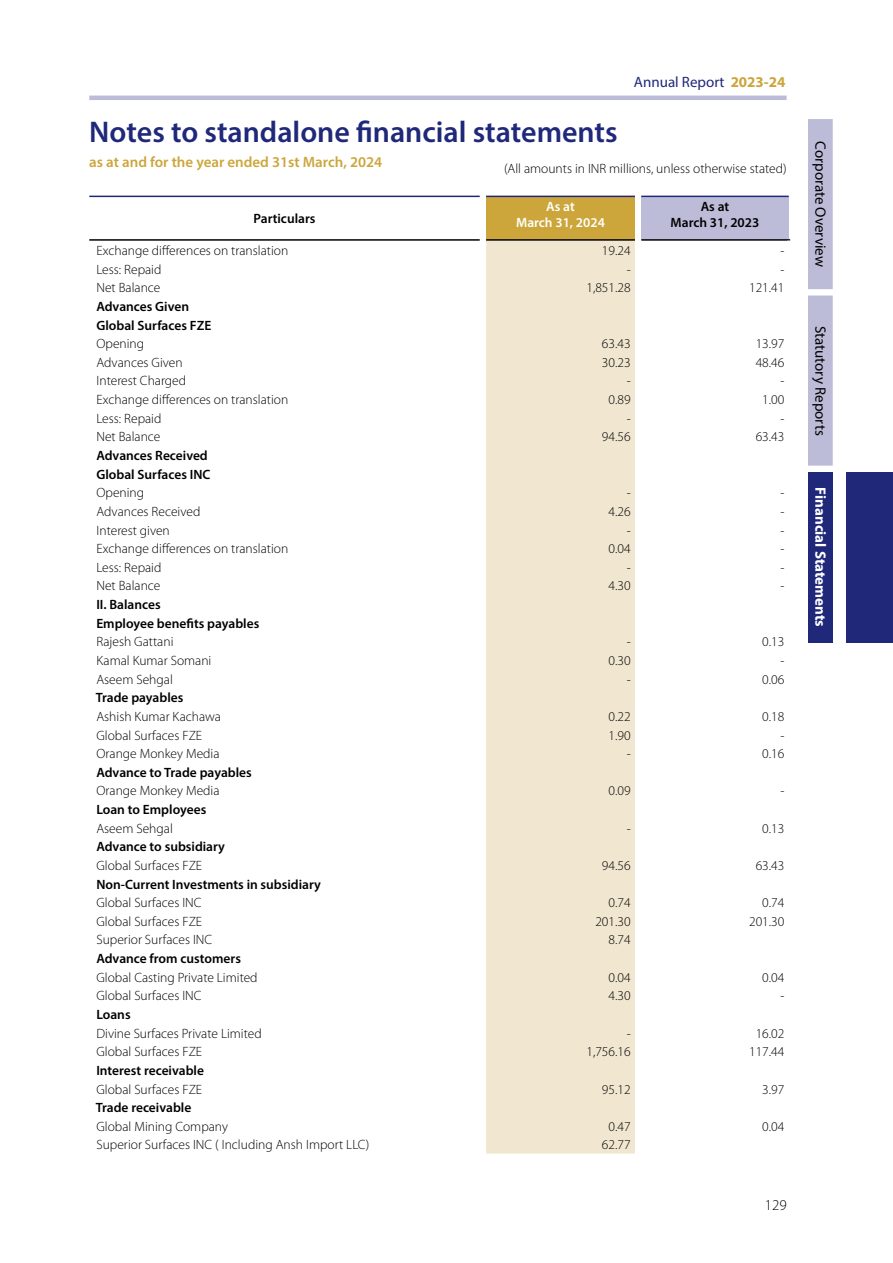
<style>
.page{position:relative;width:893px;height:1263px;background:#fff}
.page>*{position:absolute;margin:0;border:0;box-sizing:border-box;transform-origin:0 0}
.t1{font:600 30px "Myriad Pro";color:#1f2879}
.t2{font:600 15px "Myriad Pro";color:#cca63b}
.t3{font:15px "Myriad Pro";color:#000}
.t4{font:700 15px "Myriad Pro";color:#fff}
.t5{font:15px "Myriad Pro";color:#1f2879}
.t6{font:300 15px "Myriad Pro";color:#000}
.t7{font:300 13.5px "Myriad Pro";color:#000}
.t8{font:600 13.5px/18.6px "Myriad Pro";color:#000}
.t9{font:600 13.5px/16.2px "Myriad Pro";color:#fff;text-align:center}
.s1{font-weight:700;color:#cca63b}
</style>
<div class="page">
<div style="left:847px;top:472px;width:46px;height:170px;background:#1f2879"></div>
<div style="left:808px;top:119px;width:25px;height:347px;background:#bdbcd8"></div>
<div style="left:808px;top:472px;width:25px;height:170px;background:#1f2879"></div>
<hr style="left:89px;top:96px;width:698px;height:4px;background:#bdbcd8">
<div style="left:486px;top:196px;width:149px;height:44px;background:#cca63b"></div>
<div style="left:641px;top:196px;width:148px;height:44px;background:#bdbcd8"></div>
<div style="left:486px;top:241px;width:149px;height:912px;background:#f1e7d0"></div>
<hr style="left:89px;top:239px;width:391px;height:2px;background:#000">
<hr style="left:486px;top:239px;width:149px;height:2px;background:#000">
<hr style="left:641px;top:239px;width:149px;height:2px;background:#000">
<hr style="left:89px;top:196px;width:391px;height:1px;background:#1f2879">
<hr style="left:486px;top:196px;width:149px;height:1px;background:#1f2879">
<hr style="left:641px;top:196px;width:148px;height:1px;background:#1f2879">
<p class="t5" style="left:634px;top:73px;width:153px">Annual Report <span class="s1">2023-24</span></p>
<h1 class="t1" style="left:89px;top:112px;width:530px">Notes to standalone financial statements</h1>
<p class="t2" style="left:89px;top:152px;width:294px">as at and for the year ended 31st March, 2024</p>
<p class="t7" style="left:504px;top:161px;width:284px">(All amounts in INR millions, unless otherwise stated)</p>
<p class="t8" style="left:254px;top:209px;width:63px">Particulars</p>
<p class="t9" style="left:516px;top:198px;width:90px">As at<br>March 31, 2024</p>
<p class="t8" style="left:671px;top:198px;width:90px;line-height:16.2px;text-align:center">As at<br>March 31, 2023</p>
<p class="t7" style="left:96px;top:243px;width:193px">Exchange differences on translation</p>
<p class="t7" style="left:602px;top:243px;width:30px">19.24</p>
<p class="t7" style="left:780px;top:243px;width:6px">-</p>
<p class="t7" style="left:96px;top:262px;width:66px">Less: Repaid</p>
<p class="t7" style="left:627px;top:262px;width:6px">-</p>
<p class="t7" style="left:780px;top:262px;width:6px">-</p>
<p class="t7" style="left:96px;top:280px;width:66px">Net Balance</p>
<p class="t7" style="left:586px;top:280px;width:46px">1,851.28</p>
<p class="t7" style="left:749px;top:280px;width:37px">121.41</p>
<p class="t8" style="left:96px;top:297px;width:116px">Advances Given<br>Global Surfaces FZE</p>
<p class="t7" style="left:96px;top:336px;width:49px">Opening</p>
<p class="t7" style="left:602px;top:336px;width:30px">63.43</p>
<p class="t7" style="left:756px;top:336px;width:30px">13.97</p>
<p class="t7" style="left:96px;top:355px;width:88px">Advances Given</p>
<p class="t7" style="left:602px;top:355px;width:30px">30.23</p>
<p class="t7" style="left:756px;top:355px;width:30px">48.46</p>
<p class="t7" style="left:96px;top:374px;width:91px">Interest Charged</p>
<p class="t7" style="left:627px;top:374px;width:6px">-</p>
<p class="t7" style="left:780px;top:374px;width:6px">-</p>
<p class="t7" style="left:96px;top:392px;width:193px">Exchange differences on translation</p>
<p class="t7" style="left:609px;top:392px;width:24px">0.89</p>
<p class="t7" style="left:762px;top:392px;width:24px">1.00</p>
<p class="t7" style="left:96px;top:411px;width:66px">Less: Repaid</p>
<p class="t7" style="left:627px;top:411px;width:6px">-</p>
<p class="t7" style="left:780px;top:411px;width:6px">-</p>
<p class="t7" style="left:96px;top:429px;width:66px">Net Balance</p>
<p class="t7" style="left:602px;top:429px;width:30px">94.56</p>
<p class="t7" style="left:756px;top:429px;width:30px">63.43</p>
<p class="t8" style="left:96px;top:446px;width:116px">Advances Received<br>Global Surfaces INC</p>
<p class="t7" style="left:96px;top:485px;width:49px">Opening</p>
<p class="t7" style="left:627px;top:485px;width:6px">-</p>
<p class="t7" style="left:780px;top:485px;width:6px">-</p>
<p class="t7" style="left:96px;top:504px;width:105px">Advances Received</p>
<p class="t7" style="left:609px;top:504px;width:24px">4.26</p>
<p class="t7" style="left:780px;top:504px;width:6px">-</p>
<p class="t7" style="left:96px;top:523px;width:75px">Interest given</p>
<p class="t7" style="left:627px;top:523px;width:6px">-</p>
<p class="t7" style="left:780px;top:523px;width:6px">-</p>
<p class="t7" style="left:96px;top:541px;width:193px">Exchange differences on translation</p>
<p class="t7" style="left:609px;top:541px;width:24px">0.04</p>
<p class="t7" style="left:780px;top:541px;width:6px">-</p>
<p class="t7" style="left:96px;top:560px;width:66px">Less: Repaid</p>
<p class="t7" style="left:627px;top:560px;width:6px">-</p>
<p class="t7" style="left:780px;top:560px;width:6px">-</p>
<p class="t7" style="left:96px;top:578px;width:66px">Net Balance</p>
<p class="t7" style="left:609px;top:578px;width:24px">4.30</p>
<p class="t7" style="left:780px;top:578px;width:6px">-</p>
<p class="t8" style="left:96px;top:595px;width:164px">II. Balances<br>Employee benefits payables</p>
<p class="t7" style="left:96px;top:634px;width:78px">Rajesh Gattani</p>
<p class="t7" style="left:627px;top:634px;width:6px">-</p>
<p class="t7" style="left:762px;top:634px;width:24px">0.13</p>
<p class="t7" style="left:96px;top:653px;width:116px">Kamal Kumar Somani</p>
<p class="t7" style="left:609px;top:653px;width:24px">0.30</p>
<p class="t7" style="left:780px;top:653px;width:6px">-</p>
<p class="t7" style="left:96px;top:672px;width:78px">Aseem Sehgal</p>
<p class="t7" style="left:627px;top:672px;width:6px">-</p>
<p class="t7" style="left:762px;top:672px;width:24px">0.06</p>
<p class="t8" style="left:96px;top:688px;width:89px">Trade payables</p>
<p class="t7" style="left:96px;top:709px;width:126px">Ashish Kumar Kachawa</p>
<p class="t7" style="left:609px;top:709px;width:24px">0.22</p>
<p class="t7" style="left:762px;top:709px;width:24px">0.18</p>
<p class="t7" style="left:96px;top:727px;width:107px">Global Surfaces FZE</p>
<p class="t7" style="left:609px;top:727px;width:24px">1.90</p>
<p class="t7" style="left:96px;top:746px;width:125px">Orange Monkey Media</p>
<p class="t7" style="left:627px;top:746px;width:6px">-</p>
<p class="t7" style="left:762px;top:746px;width:24px">0.16</p>
<p class="t8" style="left:96px;top:762px;width:157px">Advance to Trade payables</p>
<p class="t7" style="left:96px;top:783px;width:125px">Orange Monkey Media</p>
<p class="t7" style="left:609px;top:783px;width:24px">0.09</p>
<p class="t7" style="left:780px;top:783px;width:6px">-</p>
<p class="t8" style="left:96px;top:800px;width:111px">Loan to Employees</p>
<p class="t7" style="left:96px;top:821px;width:78px">Aseem Sehgal</p>
<p class="t7" style="left:627px;top:821px;width:6px">-</p>
<p class="t7" style="left:762px;top:821px;width:24px">0.13</p>
<p class="t8" style="left:96px;top:837px;width:130px">Advance to subsidiary</p>
<p class="t7" style="left:96px;top:858px;width:107px">Global Surfaces FZE</p>
<p class="t7" style="left:602px;top:858px;width:30px">94.56</p>
<p class="t7" style="left:756px;top:858px;width:30px">63.43</p>
<p class="t8" style="left:96px;top:874px;width:226px">Non-Current Investments in subsidiary</p>
<p class="t7" style="left:96px;top:895px;width:107px">Global Surfaces INC</p>
<p class="t7" style="left:609px;top:895px;width:24px">0.74</p>
<p class="t7" style="left:762px;top:895px;width:24px">0.74</p>
<p class="t7" style="left:96px;top:914px;width:107px">Global Surfaces FZE</p>
<p class="t7" style="left:595px;top:914px;width:37px">201.30</p>
<p class="t7" style="left:749px;top:914px;width:37px">201.30</p>
<p class="t7" style="left:96px;top:932px;width:117px">Superior Surfaces INC</p>
<p class="t7" style="left:609px;top:932px;width:24px">8.74</p>
<p class="t8" style="left:96px;top:949px;width:146px">Advance from customers</p>
<p class="t7" style="left:96px;top:970px;width:163px">Global Casting Private Limited</p>
<p class="t7" style="left:609px;top:970px;width:24px">0.04</p>
<p class="t7" style="left:762px;top:970px;width:24px">0.04</p>
<p class="t7" style="left:96px;top:988px;width:107px">Global Surfaces INC</p>
<p class="t7" style="left:609px;top:988px;width:24px">4.30</p>
<p class="t7" style="left:780px;top:988px;width:6px">-</p>
<p class="t8" style="left:96px;top:1005px;width:36px">Loans</p>
<p class="t7" style="left:96px;top:1026px;width:167px">Divine Surfaces Private Limited</p>
<p class="t7" style="left:627px;top:1026px;width:6px">-</p>
<p class="t7" style="left:756px;top:1026px;width:30px">16.02</p>
<p class="t7" style="left:96px;top:1044px;width:107px">Global Surfaces FZE</p>
<p class="t7" style="left:586px;top:1044px;width:46px">1,756.16</p>
<p class="t7" style="left:749px;top:1044px;width:37px">117.44</p>
<p class="t8" style="left:96px;top:1061px;width:109px">Interest receivable</p>
<p class="t7" style="left:96px;top:1081px;width:107px">Global Surfaces FZE</p>
<p class="t7" style="left:602px;top:1081px;width:30px">95.12</p>
<p class="t7" style="left:762px;top:1081px;width:24px">3.97</p>
<p class="t8" style="left:96px;top:1098px;width:97px">Trade receivable</p>
<p class="t7" style="left:96px;top:1119px;width:133px">Global Mining Company</p>
<p class="t7" style="left:609px;top:1119px;width:24px">0.47</p>
<p class="t7" style="left:762px;top:1119px;width:24px">0.04</p>
<p class="t7" style="left:96px;top:1137px;width:274px">Superior Surfaces INC ( Including Ansh Import LLC)</p>
<p class="t7" style="left:602px;top:1137px;width:30px">62.77</p>
<p class="t6" style="left:765px;top:1197px;width:23px">129</p>
<p class="t3" style="left:830px;top:141px;width:127px;rotate:90deg">Corporate Overview</p>
<p class="t3" style="left:830px;top:326px;width:111px;rotate:90deg">Statutory Reports</p>
<p class="t4" style="left:830px;top:487px;width:141px;rotate:90deg">Financial Statements</p>
</div>
